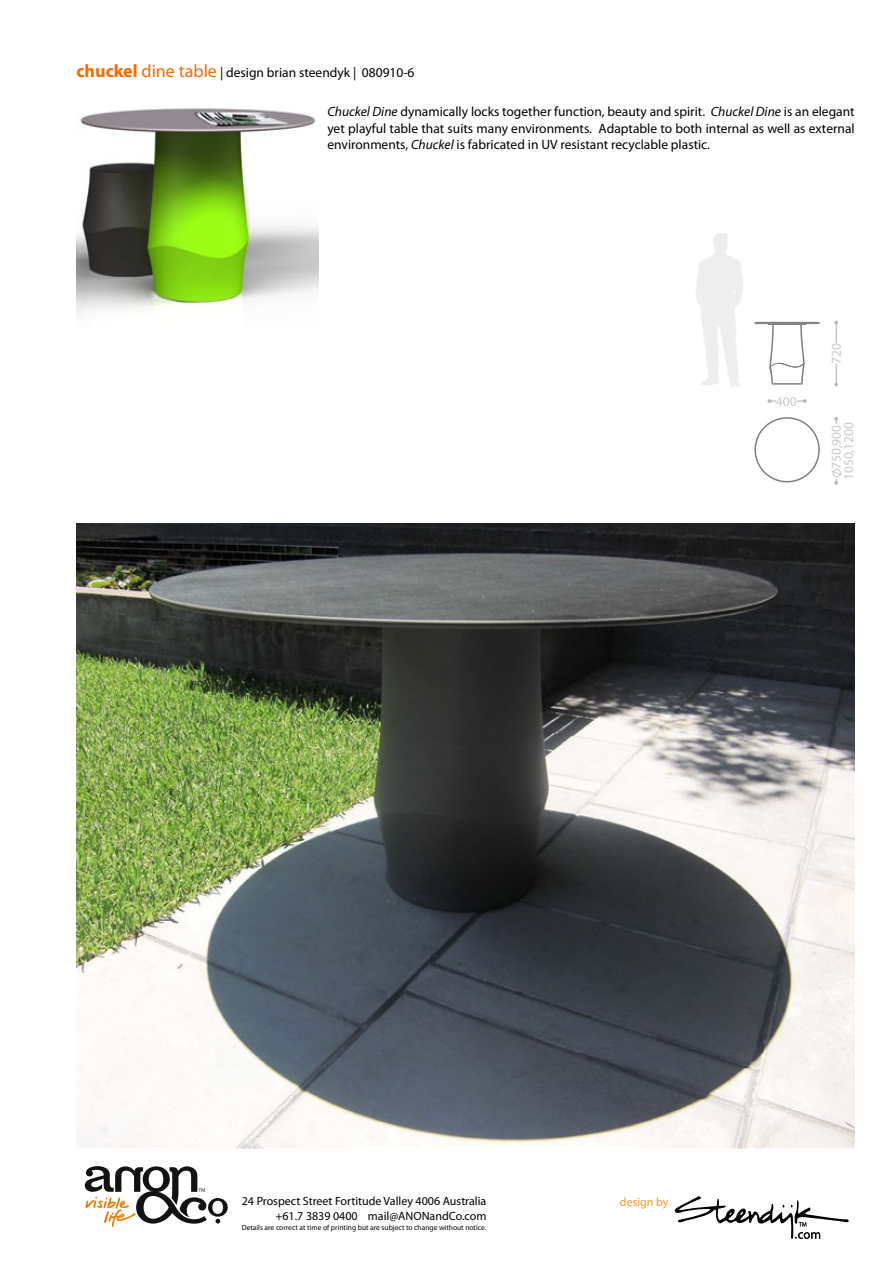
<style>
.page{position:relative;width:893px;height:1263px;background:#fff}
.page>*{position:absolute;margin:0;border:0;box-sizing:border-box;transform-origin:0 0}
.t1{font:13.5px/16.2px "Myriad Pro";color:#000;text-align:justify}
.t2{font:13.5px/12.1px "Myriad Pro";color:#c9cacc;text-align:right}
.t3{font:12px "Myriad Pro";color:#000}
.t4{font:12px "Myriad Pro";color:#f79421}
.t5{font:7.5px "Myriad Pro";color:#000}
.s1{font-weight:700;font-size:18px;color:#f56a00}
.s2{font-size:18px;color:#f56a00}
.s3{font-style:italic}
</style>
<div class="page">
<img style="left:77px;top:523px;width:778px;height:625px">
<img style="left:77px;top:108px;width:241px;height:205px">
<svg style="left:754px;top:417px;width:66px;height:66px"></svg>
<hr style="left:756px;top:323px;width:31px;height:1px;background:#7f7f7f">
<hr style="left:787px;top:323px;width:31px;height:1px;background:#7f7f7f">
<hr style="left:756px;top:322px;width:31px;height:1px;background:#7f7f7f">
<hr style="left:787px;top:322px;width:31px;height:1px;background:#7f7f7f">
<svg style="left:768px;top:323px;width:38px;height:62px"></svg>
<svg style="left:834px;top:321px;width:4px;height:22px"></svg>
<svg style="left:834px;top:364px;width:4px;height:22px"></svg>
<svg style="left:834px;top:417px;width:4px;height:7px"></svg>
<svg style="left:831px;top:469px;width:11px;height:16px"></svg>
<svg style="left:768px;top:399px;width:8px;height:4px"></svg>
<svg style="left:797px;top:399px;width:9px;height:4px"></svg>
<svg style="left:675px;top:1196px;width:174px;height:43px"></svg>
<svg style="left:85px;top:1166px;width:143px;height:61px"></svg>
<p class="t1" style="left:77px;top:64px;width:340px"><span class="s1">chuckel</span> <span class="s2">dine table</span> | design brian steendyk | 080910-6</p>
<p class="t1" style="left:327px;top:104px;width:529px"><span class="s3">Chuckel Dine</span> dynamically locks together function, beauty and spirit. <span class="s3">Chuckel Dine</span> is an elegant yet playful table that suits many environments. Adaptable to both internal as well as external environments, <span class="s3">Chuckel</span> is fabricated in UV resistant recyclable plastic.</p>
<p class="t2" style="left:775px;top:395px;width:22px">400</p>
<p class="t2" style="left:829px;top:364px;width:22px;rotate:-90deg">720</p>
<p class="t2" style="left:829px;top:480px;width:60px;rotate:-90deg">750,900<br>1050,1200</p>
<p class="t3" style="left:242px;top:1194px;width:246px">24 Prospect Street Fortitude Valley 4006 Australia</p>
<p class="t4" style="left:620px;top:1194px;width:50px">design by</p>
<p class="t3" style="left:275px;top:1208px;width:213px">+61.7 3839 0400 mail@ANONandCo.com</p>
<p class="t5" style="left:242px;top:1222px;width:246px">Details are correct at time of printing but are subject to change without notice.</p>
</div>
